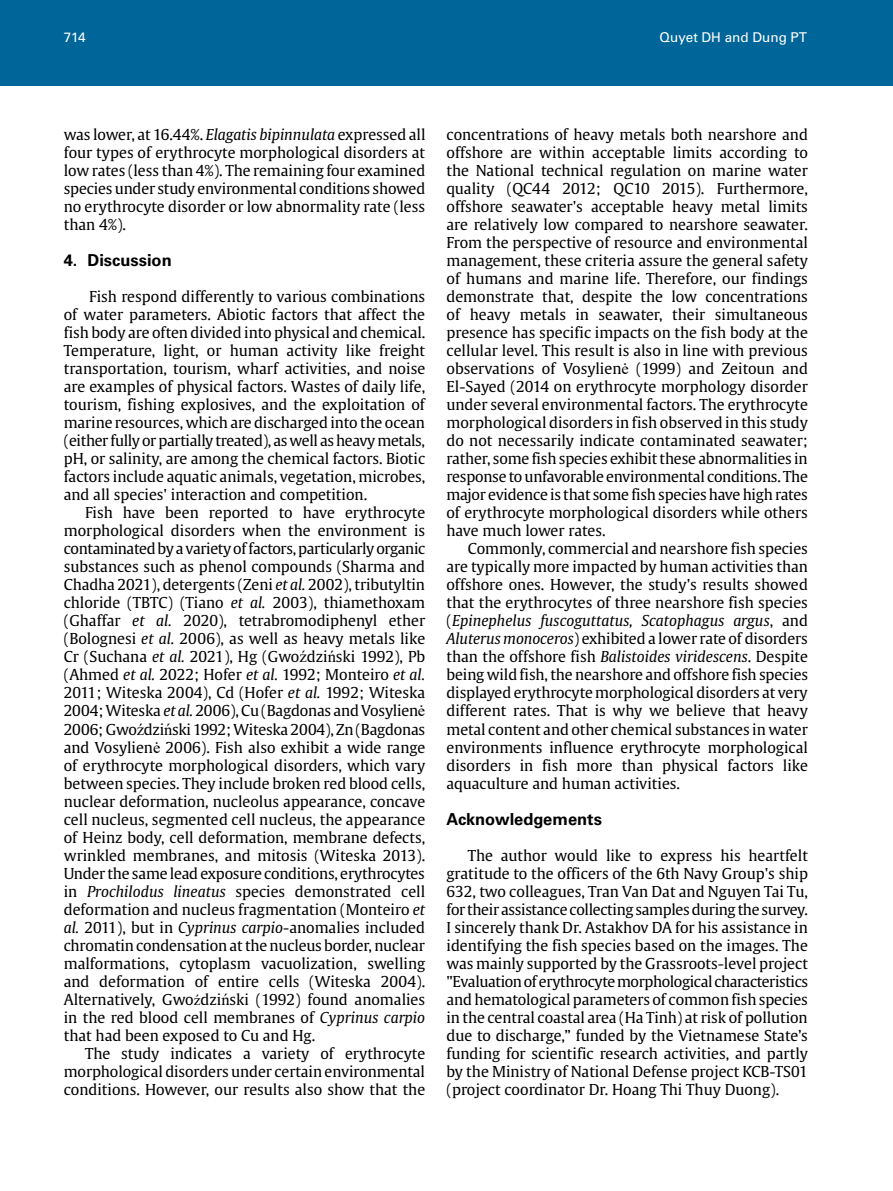
<style>
.page{position:relative;width:893px;height:1191px;background:#fff}
.page>*{position:absolute;margin:0;border:0;box-sizing:border-box;transform-origin:0 0}
.t1{font:700 16.5px "Univers LT Std";color:#000}
.t2{font:15px/18px "Gulliver";color:#000;text-align:justify}
.t3{font:13.5px "Univers LT Std";color:#fff}
.s1{font-style:italic}
.s2{font-family:"Times New Roman";font-size:16.5px}
.s3{font-family:"Times New Roman"}
</style>
<div class="page">
<div style="left:0;top:0;width:893px;height:85px;background:#069"></div>
<p class="t3" style="left:64px;top:30px;width:24px">714</p>
<p class="t3" style="left:660px;top:30px;width:149px">Quyet DH and Dung PT</p>
<p class="t2" style="left:64px;top:126px;width:363px">was lower, at 16.44%. <span class="s1">Elagatis bipinnulata</span> expressed all four types of erythrocyte morphological disorders at low rates (less than 4%). The remaining four examined species under study environmental conditions showed no erythrocyte disorder or low abnormality rate (less than 4%).</p>
<p class="t1" style="left:64px;top:251px;width:109px">4. Discussion</p>
<p class="t2" style="left:64px;top:288px;width:363px;text-indent:26px">Fish respond differently to various combinations of water parameters. Abiotic factors that affect the fish body are often divided into physical and chemical.<br>Temperature, light, or human activity like freight transportation, tourism, wharf activities, and noise are examples of physical factors. Wastes of daily life, tourism, fishing explosives, and the exploitation of marine resources, which are discharged into the ocean (either fully or partially treated), as well as heavy metals, pH, or salinity, are among the chemical factors. Biotic factors include aquatic animals, vegetation, microbes, and all species' interaction and competition.</p>
<p class="t2" style="left:64px;top:504px;width:363px;text-indent:21px">Fish have been reported to have erythrocyte morphological disorders when the environment is contaminated by a variety of factors, particularly organic substances such as phenol compounds (Sharma and Chadha 2021), detergents (Zeni <span class="s1">et al.</span> 2002), tributyltin chloride (TBTC) (Tiano <span class="s1">et al.</span> 2003), thiamethoxam (Ghaffar <span class="s1">et al.</span> 2020), tetrabromodiphenyl ether (Bolognesi <span class="s1">et al.</span> 2006), as well as heavy metals like Cr (Suchana <span class="s1">et al.</span> 2021), Hg (Gwo<span class="s2">ź</span>dzi<span class="s2">ń</span>ski 1992), Pb (Ahmed <span class="s1">et al.</span> 2022; Hofer <span class="s1">et al.</span> 1992; Monteiro <span class="s1">et al.<br></span>2011; Witeska 2004), Cd (Hofer <span class="s1">et al.</span> 1992; Witeska 2004; Witeska <span class="s1">et al.</span> 2006), Cu (Bagdonas and Vosylien<span class="s2">ė </span>2006; Gwo<span class="s2">ź</span>dzi<span class="s2">ń</span>ski 1992; Witeska 2004), Zn (Bagdonas and Vosylien<span class="s2">ė</span> 2006). Fish also exhibit a wide range of erythrocyte morphological disorders, which vary between species. They include broken red blood cells, nuclear deformation, nucleolus appearance, concave cell nucleus, segmented cell nucleus, the appearance of Heinz body, cell deformation, membrane defects, wrinkled membranes, and mitosis (Witeska 2013).<br>Under the same lead exposure conditions, erythrocytes in <span class="s1">Prochilodus lineatus</span> species demonstrated cell deformation and nucleus fragmentation (Monteiro <span class="s1">et al.</span> 2011), but in <span class="s1">Cyprinus carpio</span>-anomalies included chromatin condensation at the nucleus border, nuclear malformations, cytoplasm vacuolization, swelling and deformation of entire cells (Witeska 2004).<br>Alternatively, Gwo<span class="s3">ź</span>dzi<span class="s2">ń</span>ski (1992) found anomalies in the red blood cell membranes of <span class="s1">Cyprinus carpio </span>that had been exposed to Cu and Hg.</p>
<p class="t2" style="left:64px;top:1044px;width:363px;text-indent:21px">The study indicates a variety of erythrocyte morphological disorders under certain environmental conditions. However, our results also show that the</p>
<p class="t2" style="left:446px;top:126px;width:363px">concentrations of heavy metals both nearshore and offshore are within acceptable limits according to the National technical regulation on marine water quality (QC44 2012; QC10 2015). Furthermore, offshore seawater's acceptable heavy metal limits are relatively low compared to nearshore seawater.<br>From the perspective of resource and environmental management, these criteria assure the general safety of humans and marine life. Therefore, our findings demonstrate that, despite the low concentrations of heavy metals in seawater, their simultaneous presence has specific impacts on the fish body at the cellular level. This result is also in line with previous observations of Vosylien<span class="s2">ė</span> (1999) and Zeitoun and El-Sayed (2014 on erythrocyte morphology disorder under several environmental factors. The erythrocyte morphological disorders in fish observed in this study do not necessarily indicate contaminated seawater; rather, some fish species exhibit these abnormalities in response to unfavorable environmental conditions. The major evidence is that some fish species have high rates of erythrocyte morphological disorders while others have much lower rates.</p>
<p class="t2" style="left:446px;top:540px;width:363px;text-indent:21px">Commonly, commercial and nearshore fish species are typically more impacted by human activities than offshore ones. However, the study's results showed that the erythrocytes of three nearshore fish species (<span class="s1">Epinephelus fuscoguttatus, Scatophagus argus</span>, and <span class="s1">Aluterus monoceros</span>) exhibited a lower rate of disorders than the offshore fish <span class="s1">Balistoides viridescens</span>. Despite being wild fish, the nearshore and offshore fish species displayed erythrocyte morphological disorders at very different rates. That is why we believe that heavy metal content and other chemical substances in water environments influence erythrocyte morphological disorders in fish more than physical factors like aquaculture and human activities.</p>
<p class="t1" style="left:446px;top:809px;width:157px">Acknowledgements</p>
<p class="t2" style="left:446px;top:846px;width:363px;text-indent:21px">The author would like to express his heartfelt gratitude to the officers of the 6th Navy Group's ship 632, two colleagues, Tran Van Dat and Nguyen Tai Tu, for their assistance collecting samples during the survey.<br>I sincerely thank Dr. Astakhov DA for his assistance in identifying the fish species based on the images. The was mainly supported by the Grassroots-level project "Evaluation of erythrocyte morphological characteristics and hematological parameters of common fish species in the central coastal area (Ha Tinh) at risk of pollution due to discharge,” funded by the Vietnamese State’s funding for scientific research activities, and partly by the Ministry of National Defense project KCB-TS01 (project coordinator Dr. Hoang Thi Thuy Duong).</p>
</div>
